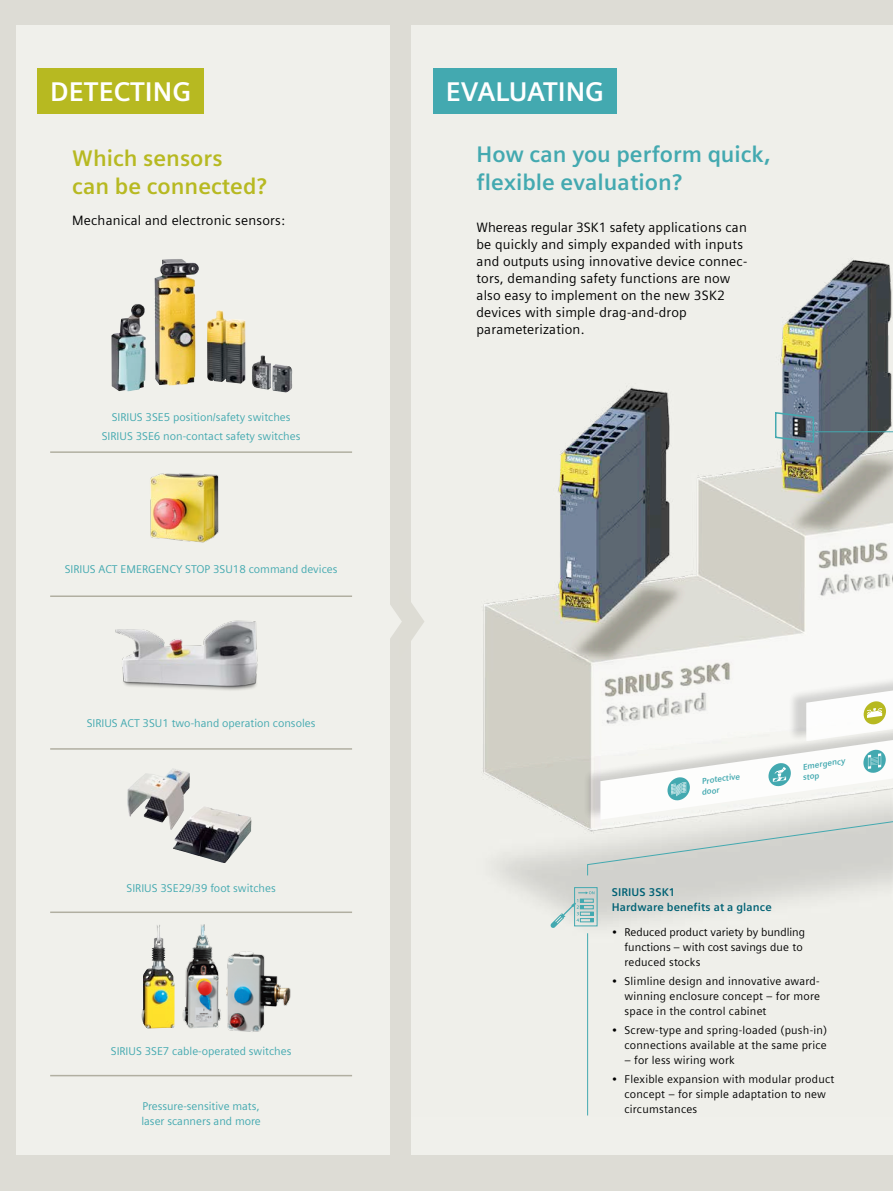
<style>
.page{position:relative;width:893px;height:1191px;background:#fff}
.page>*{position:absolute;margin:0;border:0;box-sizing:border-box;transform-origin:0 0}
.t1{font:700 27px "Siemens Sans Global";color:#fff}
.t2{font:700 22.5px/27px "Siemens Sans Global";color:#43a9b0}
.t3{font:700 22.5px/27px "Siemens Sans Global";color:#b7b921}
.t4{font:13.5px/17px "Siemens Sans Global";letter-spacing:.015em;color:#000}
.t5{font:11.25px/14.9px "Siemens Sans Global";letter-spacing:.02em;color:#000;text-align:justify}
.t6{font:11.25px/19.2px "Siemens Sans Global";color:#43a9b0;text-align:center}
.t7{font:11.25px/14.9px "Siemens Sans Global";color:#000}
.t8{font:700 11.25px/14.9px "Siemens Sans Global";letter-spacing:.01em;color:#006174}
.t9{font:700 8.25px/10.6px "Siemens Sans Global";color:#43a9b0}
</style>
<div class="page">
<div style="left:1px;top:0;width:892px;height:1191px;background:#dddcd4"></div>
<div style="left:16px;top:26px;width:374px;height:1129px;background:#f0f0eb"></div>
<div style="left:412px;top:26px;width:481px;height:1129px;background:#f0f0eb"></div>
<img style="left:433px;top:113px;width:460px;height:1003px">
<svg style="left:390px;top:586px;width:34px;height:71px"></svg>
<img style="left:155px;top:259px;width:41px;height:126px">
<img style="left:150px;top:473px;width:69px;height:70px">
<img style="left:115px;top:620px;width:143px;height:70px">
<img style="left:127px;top:770px;width:45px;height:51px">
<div style="left:788px;top:632px;width:105px;height:110px;background:#f8f8f6"></div>
<hr style="left:50px;top:451px;width:302px;height:2px;background:#b1afa1">
<hr style="left:50px;top:595px;width:302px;height:2px;background:#b1afa1">
<hr style="left:50px;top:748px;width:302px;height:1px;background:#b1afa1">
<hr style="left:50px;top:911px;width:302px;height:2px;background:#b1afa1">
<hr style="left:50px;top:1074px;width:302px;height:2px;background:#b1afa1">
<svg style="left:774px;top:113px;width:119px;height:330px"></svg>
<img style="left:141px;top:925px;width:34px;height:103px">
<img style="left:182px;top:924px;width:109px;height:108px">
<hr style="left:587px;top:933px;width:1px;height:182px;background:#43a9b0">
<div style="left:574px;top:887px;width:23px;height:39px;border:1px solid #43a9b0"></div>
<svg style="left:550px;top:891px;width:44px;height:37px"></svg>
<svg style="left:587px;top:645px;width:306px;height:231px"></svg>
<div style="left:38px;top:68px;width:166px;height:45px;background:#b7b921"></div>
<div style="left:433px;top:68px;width:184px;height:45px;background:#43a9b0"></div>
<h1 class="t1" style="left:50px;top:75px;width:143px">DETECTING</h1>
<h1 class="t1" style="left:446px;top:75px;width:160px">EVALUATING</h1>
<h2 class="t3" style="left:72px;top:145px;width:196px">Which sensors<br>can be connected?</h2>
<h2 class="t2" style="left:476px;top:141px;width:295px">How can you perform quick, flexible evaluation?</h2>
<p class="t4" style="left:477px;top:219px;width:272px">Whereas regular 3SK1 safety applications can be quickly and simply expanded with inputs and outputs using innovative device connec&shy;tors, demanding safety functions are now also easy to implement on the new 3SK2 devices with simple drag-and-drop parameterization.</p>
<p class="t4" style="left:72px;top:212px;width:214px">Mechanical and electronic sensors:</p>
<p class="t6" style="left:102px;top:408px;width:200px">SIRIUS 3SE5 position/safety switches<br>SIRIUS 3SE6 non-contact safety switches</p>
<p class="t6" style="left:65px;top:559px;width:274px">SIRIUS ACT EMERGENCY STOP 3SU18 command devices</p>
<p class="t6" style="left:87px;top:713px;width:230px">SIRIUS ACT 3SU1 two-hand operation consoles</p>
<p class="t6" style="left:127px;top:879px;width:151px">SIRIUS 3SE29/39 foot switches</p>
<p class="t6" style="left:111px;top:1041px;width:182px">SIRIUS 3SE7 cable-operated switches</p>
<p class="t6" style="left:141px;top:1099px;width:121px;line-height:14.9px;text-align:left">Pressure-sensitive mats, laser scanners and more</p>
<p class="t9" style="left:699px;top:776px;width:41px;rotate:-8deg">Protective door</p>
<p class="t9" style="left:800px;top:761px;width:46px;rotate:-8deg">Emergency stop</p>
<p class="t8" style="left:612px;top:884px;width:162px">SIRIUS 3SK1<br>Hardware benefits at a glance</p>
<p class="t7" style="left:624px;top:925px;width:182px;text-indent:-13px">• Reduced product variety by bundling functions – with cost savings due to reduced stocks</p>
<p class="t5" style="left:624px;top:974px;width:197px;text-indent:-13px">• Slimline design and innovative award&shy;winning enclosure concept – for more space in the control cabinet</p>
<p class="t5" style="left:612px;top:1023px;width:217px;text-align:right">• Screw-type and spring-loaded (push-in) connections available at the same price</p>
<p class="t5" style="left:624px;top:1053px;width:112px">– for less wiring work</p>
<p class="t5" style="left:624px;top:1072px;width:211px;text-align:left;text-indent:-13px">• Flexible expansion with modular product concept – for simple adaptation to new circumstances</p>
</div>
